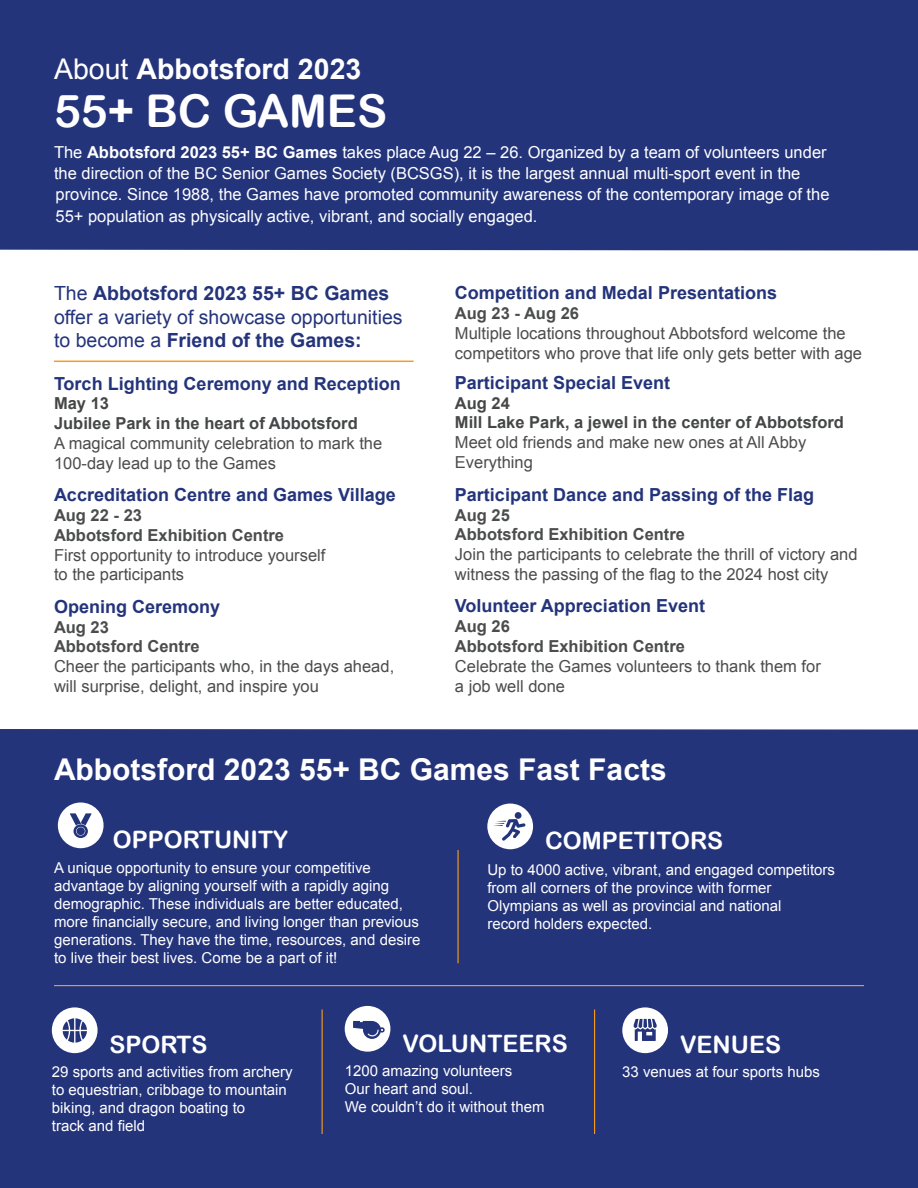
<style>
.page{position:relative;width:918px;height:1188px;background:#fff}
.page>*{position:absolute;margin:0;border:0;box-sizing:border-box;transform-origin:0 0}
.t1{font:45.3px "Arial Rounded MT Bold";color:#fff}
.t2{font:700 30px "Arial";color:#fff}
.t3{font:700 28.5px "Arial";color:#fff}
.t4{font:24px "Arial Rounded MT Bold";color:#fff}
.t5{font:19.5px/23.4px "Arial";color:#24347b}
.t6{font:700 18px "Arial";color:#24347b}
.t7{font:16.5px/19.8px "Arial";color:#4b4c4d}
.t8{font:16.5px/21.3px "Arial";color:#fff}
.t9{font:700 16.5px "Arial";color:#4b4c4d}
.t10{font:700 16.5px "Arial";color:#454647}
.t11{font:15px/18px "Arial";color:#fff}
.s1{font-weight:400}
.s2{font-weight:700}
</style>
<div class="page">
<div style="left:0;top:0;width:918px;height:251px;background:#24347b"></div>
<div style="left:0;top:729px;width:918px;height:459px;background:#24347b"></div>
<div style="left:487px;top:804px;width:46px;height:45px;background:#fff;border-radius:50%"></div>
<div style="left:514px;top:812px;width:8px;height:7px;background:#24347b;border-radius:3px"></div>
<svg style="left:493px;top:819px;width:33px;height:22px"></svg>
<div style="left:622px;top:1007px;width:46px;height:46px;background:#fff;border-radius:50%"></div>
<svg style="left:634px;top:1019px;width:23px;height:22px"></svg>
<div style="left:345px;top:1006px;width:45px;height:46px;background:#fff;border-radius:50%"></div>
<svg style="left:353px;top:1021px;width:32px;height:18px"></svg>
<div style="left:58px;top:802px;width:46px;height:46px;background:#fff;border-radius:50%"></div>
<svg style="left:70px;top:813px;width:22px;height:25px"></svg>
<div style="left:52px;top:1007px;width:46px;height:46px;background:#fff;border-radius:50%"></div>
<svg style="left:63px;top:1018px;width:24px;height:25px"></svg>
<hr style="left:457px;top:850px;width:2px;height:113px;background:#f89c1c">
<hr style="left:322px;top:1010px;width:1px;height:124px;background:#f89c1c">
<hr style="left:594px;top:1010px;width:1px;height:124px;background:#f89c1c">
<hr style="left:54px;top:985px;width:810px;height:1px;background:#f89c1c">
<hr style="left:54px;top:361px;width:360px;height:1px;background:#f89c1c">
<p class="t3" style="left:54px;top:50px;width:309px"><span class="s1">About</span> Abbotsford 2023</p>
<p class="t1" style="left:54px;top:84px;width:335px">55+ BC GAMES</p>
<p class="t8" style="left:54px;top:141px;width:777px">The <span class="s2">Abbotsford 2023 55+ BC Games</span> takes place Aug 22 – 26. Organized by a team of volunteers under the direction of the BC Senior Games Society (BCSGS), it is the largest annual multi-sport event in the province. Since 1988, the Games have promoted community awareness of the contemporary image of the 55+ population as physically active, vibrant, and socially engaged.</p>
<p class="t5" style="left:54px;top:282px;width:350px">The <span class="s2">Abbotsford 2023 55+ BC Games </span>offer a variety of showcase opportunities to become a <span class="s2">Friend of the Games:</span></p>
<p class="t6" style="left:54px;top:371px;width:348px">Torch Lighting Ceremony and Reception</p>
<p class="t10" style="left:54px;top:393px;width:57px">May 13</p>
<p class="t10" style="left:54px;top:412px;width:305px">Jubilee Park in the heart of Abbotsford</p>
<p class="t7" style="left:54px;top:433px;width:330px">A magical community celebration to mark the<br>100-day lead up to the Games</p>
<p class="t6" style="left:54px;top:483px;width:343px">Accreditation Centre and Games Village</p>
<p class="t9" style="left:54px;top:504px;width:90px">Aug 22 - 23</p>
<p class="t7" style="left:54px;top:525px;width:273px"><span class="s2">Abbotsford Exhibition Centre<br></span>First opportunity to introduce yourself to the participants</p>
<p class="t6" style="left:54px;top:595px;width:168px">Opening Ceremony</p>
<p class="t9" style="left:54px;top:616px;width:57px">Aug 23</p>
<p class="t9" style="left:54px;top:636px;width:147px">Abbotsford Centre</p>
<p class="t7" style="left:54px;top:657px;width:342px">Cheer the participants who, in the days ahead, will surprise, delight, and inspire you</p>
<p class="t6" style="left:455px;top:281px;width:324px">Competition and Medal Presentations</p>
<p class="t9" style="left:455px;top:302px;width:126px">Aug 23 - Aug 26</p>
<p class="t7" style="left:455px;top:323px;width:409px">Multiple locations throughout Abbotsford welcome the competitors who prove that life only gets better with age</p>
<p class="t6" style="left:455px;top:371px;width:217px">Participant Special Event</p>
<p class="t10" style="left:455px;top:392px;width:57px">Aug 24</p>
<p class="t10" style="left:455px;top:412px;width:391px">Mill Lake Park, a jewel in the center of Abbotsford</p>
<p class="t7" style="left:455px;top:433px;width:353px">Meet old friends and make new ones at All Abby<br>Everything</p>
<p class="t6" style="left:455px;top:483px;width:361px">Participant Dance and Passing of the Flag</p>
<p class="t9" style="left:455px;top:504px;width:57px">Aug 25</p>
<p class="t9" style="left:455px;top:524px;width:232px">Abbotsford Exhibition Centre</p>
<p class="t7" style="left:455px;top:545px;width:404px">Join the participants to celebrate the thrill of victory and witness the passing of the flag to the 2024 host city</p>
<p class="t6" style="left:455px;top:594px;width:252px">Volunteer Appreciation Event</p>
<p class="t9" style="left:455px;top:615px;width:57px">Aug 26</p>
<p class="t9" style="left:455px;top:635px;width:232px">Abbotsford Exhibition Centre</p>
<p class="t7" style="left:455px;top:656px;width:367px">Celebrate the Games volunteers to thank them for a job well done</p>
<p class="t2" style="left:54px;top:750px;width:614px">Abbotsford 2023 55+ BC Games Fast Facts</p>
<p class="t4" style="left:113px;top:826px;width:177px">OPPORTUNITY</p>
<p class="t11" style="left:54px;top:858px;width:368px">A unique opportunity to ensure your competitive advantage by aligning yourself with a rapidly aging demographic. These individuals are better educated, more financially secure, and living longer than previous generations. They have the time, resources, and desire to live their best lives. Come be a part of it!</p>
<p class="t4" style="left:545px;top:827px;width:180px">COMPETITORS</p>
<p class="t11" style="left:487px;top:861px;width:349px">Up to 4000 active, vibrant, and engaged competitors from all corners of the province with former Olympians as well as provincial and national<br>record holders expected.</p>
<p class="t4" style="left:110px;top:1030px;width:100px">SPORTS</p>
<p class="t11" style="left:52px;top:1063px;width:242px">29 sports and activities from archery to equestrian, cribbage to mountain biking, and dragon boating to<br>track and field</p>
<p class="t4" style="left:402px;top:1029px;width:167px">VOLUNTEERS</p>
<p class="t11" style="left:345px;top:1062px;width:169px">1200 amazing volunteers</p>
<p class="t11" style="left:345px;top:1080px;width:201px">Our heart and soul.<br>We couldn’t do it without them</p>
<p class="t4" style="left:680px;top:1030px;width:103px">VENUES</p>
<p class="t11" style="left:622px;top:1063px;width:199px">33 venues at four sports hubs</p>
</div>
